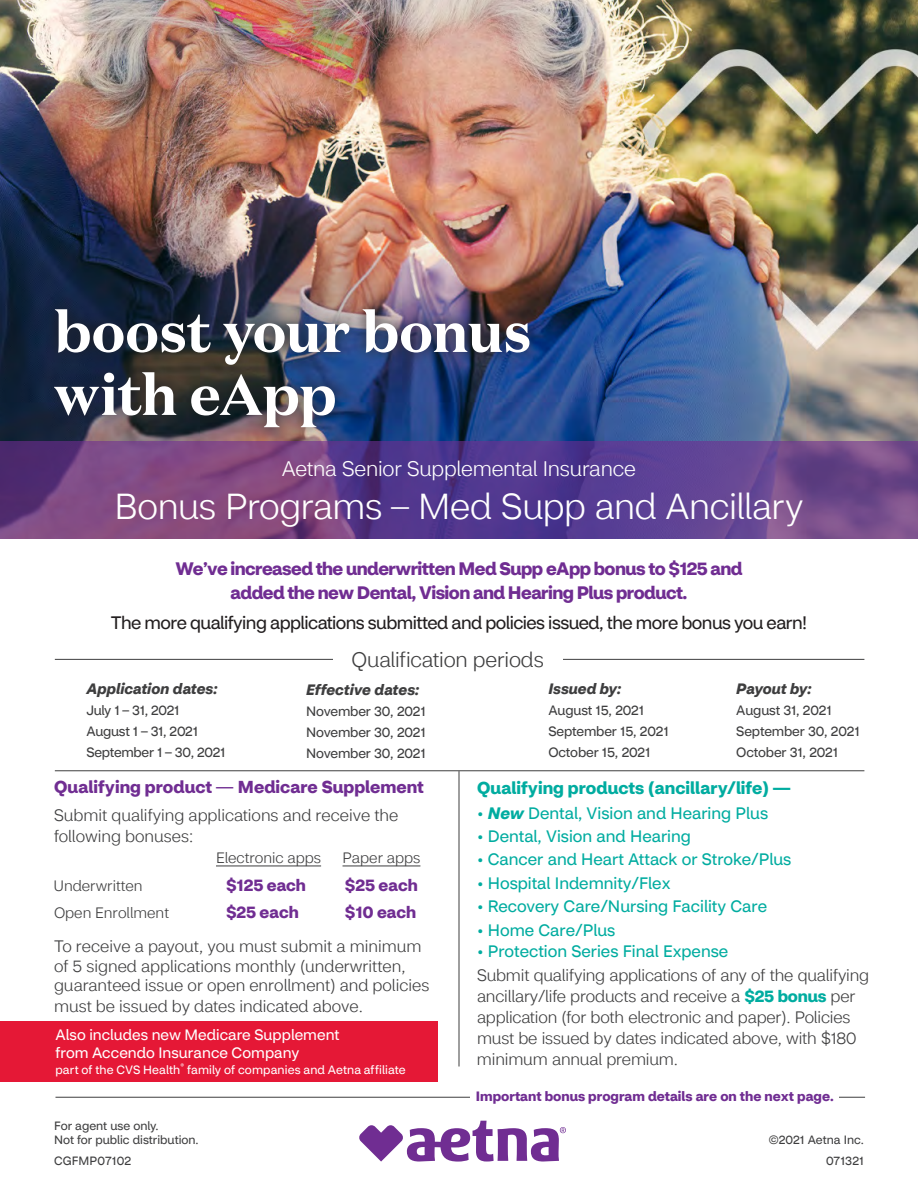
<style>
.page{position:relative;width:918px;height:1188px;background:#fff}
.page>*{position:absolute;margin:0;border:0;box-sizing:border-box;transform-origin:0 0}
.t1{font:700 57px/63px "Domaine Text";letter-spacing:-.02em;color:#fff}
.Program__Suite_of_So{font:300 36px "CVS Health Sans";letter-spacing:-.01em;color:#fff}
.Program__Suite_of_So-2{font:300 21px "CVS Health Sans";letter-spacing:-.01em;color:#fff}
.Program__Suite_of_So-3{font:300 21px "CVS Health Sans";letter-spacing:-.01em;color:#3e3e3f}
.Organizing_Principle{font:700 18px/24px "CVS Health Sans";letter-spacing:-.03em;color:#702d92;text-align:center}
.Organizing_Principle-2{font:18px "CVS Health Sans";letter-spacing:-.03em;color:#231f20}
.t2{font:700 17.25px "CVS Health Sans";color:#702d92}
.t3{font:700 17.25px "CVS Health Sans";color:#00aca0}
.Organizing_Principle-3{font:300 16.5px/21px "CVS Health Sans";color:#3e3e3f}
.t4{font:16.5px "CVS Health Sans";color:#00aca0}
.Organizing_Principle-4{font:700 16.5px "CVS Health Sans";color:#702d92}
.Chart_body{font:15px "CVS Health Sans";letter-spacing:.005em;color:#fff}
.t5{font:italic 700 15px "CVS Health Sans";color:#3e3e3f}
.Organizing_Principle-5{font:300 15px "CVS Health Sans";color:#3e3e3f}
.t6{font:13.5px "CVS Health Sans";letter-spacing:-.01em;color:#3e3e3f}
.t7{font:700 13.5px "CVS Health Sans";color:#702d92}
.Body_Text{font:12px/14.4px "CVS Health Sans";color:#3e3e3f}
.Chart_body-2{font:12px "CVS Health Sans";letter-spacing:.01em;color:#fff}
.Part_Number_Date_Cop{font:12px "CVS Health Sans";letter-spacing:.01em;color:#3e3e3f}
.s1{font-weight:400}
.s2{font-weight:700;font-style:italic}
.s3{font-weight:700;color:#00aca0}
</style>
<div class="page">
<img style="left:0;top:0;width:918px;height:441px">
<svg style="left:0;top:441px;width:918px;height:98px;background:#684188"></svg>
<hr style="left:56px;top:1097px;width:809px;height:1px;background:#3e3e3f">
<hr style="left:216px;top:866px;width:105px;height:1px;background:#3e3e3f">
<hr style="left:343px;top:866px;width:77px;height:1px;background:#3e3e3f">
<hr style="left:459px;top:771px;width:1px;height:295px;background:#3e3e3f">
<hr style="left:55px;top:659px;width:809px;height:1px;background:#3e3e3f">
<div style="left:333px;top:645px;width:229px;height:28px;background:#fff"></div>
<hr style="left:55px;top:770px;width:809px;height:1px;background:#3e3e3f">
<div style="left:471px;top:1091px;width:368px;height:19px;background:#fff"></div>
<div style="left:43px;top:296px;width:499px;height:144px;background:#231f20;opacity:.8"></div>
<div style="left:0;top:1021px;width:437px;height:61px;background:#e51836"></div>
<svg style="left:359px;top:1121px;width:207px;height:41px"></svg>
<p class="t1" style="left:54px;top:296px;width:479px">boost your bonus with eApp</p>
<h1 class="Program__Suite_of_So-2" style="left:282px;top:456px;width:355px">Aetna Senior Supplemental Insurance</h1>
<h1 class="Program__Suite_of_So" style="left:115px;top:485px;width:690px">Bonus Programs – Med Supp and Ancillary</h1>
<p class="Organizing_Principle" style="left:176px;top:557px;width:568px">We’ve increased the underwritten Med Supp eApp bonus to $125 and added the new Dental, Vision and Hearing Plus product.</p>
<p class="Organizing_Principle-2" style="left:111px;top:612px;width:698px">The more qualifying applications submitted and policies issued, the more bonus you earn!</p>
<p class="t5" style="left:87px;top:679px;width:133px">Application dates:</p>
<p class="t6" style="left:87px;top:702px;width:95px">July 1 – 31, 2021</p>
<p class="t6" style="left:87px;top:723px;width:113px">August 1 – 31, 2021</p>
<p class="t6" style="left:87px;top:744px;width:140px">September 1 – 30, 2021</p>
<h1 class="Program__Suite_of_So-3" style="left:351px;top:647px;width:194px">Qualification periods</h1>
<p class="t5" style="left:306px;top:680px;width:115px">Effective dates:</p>
<p class="t6" style="left:306px;top:703px;width:121px">November 30, 2021</p>
<p class="t6" style="left:306px;top:724px;width:121px">November 30, 2021</p>
<p class="t6" style="left:306px;top:745px;width:121px">November 30, 2021</p>
<p class="t5" style="left:548px;top:679px;width:74px">Issued by:</p>
<p class="t6" style="left:548px;top:702px;width:97px">August 15, 2021</p>
<p class="t6" style="left:548px;top:723px;width:122px">September 15, 2021</p>
<p class="t6" style="left:548px;top:744px;width:104px">October 15, 2021</p>
<p class="t5" style="left:736px;top:679px;width:77px">Payout by:</p>
<p class="t6" style="left:736px;top:702px;width:97px">August 31, 2021</p>
<p class="t6" style="left:736px;top:723px;width:125px">September 30, 2021</p>
<p class="t6" style="left:736px;top:744px;width:103px">October 31, 2021</p>
<p class="t2" style="left:54px;top:776px;width:371px">Qualifying product <span class="s1">―</span> Medicare Supplement</p>
<p class="Organizing_Principle-3" style="left:54px;top:805px;width:346px">Submit qualifying applications and receive the following bonuses:</p>
<p class="Organizing_Principle-5" style="left:216px;top:849px;width:107px">Electronic apps</p>
<p class="Organizing_Principle-5" style="left:343px;top:849px;width:79px">Paper apps</p>
<p class="Organizing_Principle-5" style="left:54px;top:876px;width:90px">Underwritten</p>
<p class="Organizing_Principle-4" style="left:226px;top:874px;width:82px">$125 each</p>
<p class="Organizing_Principle-4" style="left:345px;top:874px;width:74px">$25 each</p>
<p class="Organizing_Principle-5" style="left:54px;top:904px;width:117px">Open Enrollment</p>
<p class="Organizing_Principle-4" style="left:226px;top:902px;width:74px">$25 each</p>
<p class="Organizing_Principle-4" style="left:345px;top:902px;width:73px">$10 each</p>
<p class="Organizing_Principle-3" style="left:54px;top:936px;width:377px;line-height:20.2px">To receive a payout, you must submit a minimum of 5 signed applications monthly (underwritten, guaranteed issue or open enrollment) and policies must be issued by dates indicated above.</p>
<p class="Chart_body" style="left:56px;top:1026px;width:286px">Also includes new Medicare Supplement</p>
<p class="Chart_body" style="left:56px;top:1043px;width:245px">from Accendo Insurance Company</p>
<p class="Chart_body-2" style="left:56px;top:1062px;width:352px">part of the CVS Health<sup>®</sup> family of companies and Aetna affiliate</p>
<p class="Body_Text" style="left:54px;top:1119px;width:146px">For agent use only.<br>Not for public distribution.</p>
<p class="t3" style="left:477px;top:777px;width:315px">Qualifying products (ancillary/life) ―</p>
<p class="t4" style="left:477px;top:803px;width:293px">• <span class="s2">New</span> Dental, Vision and Hearing Plus</p>
<p class="t4" style="left:477px;top:826px;width:215px">• Dental, Vision and Hearing</p>
<p class="t4" style="left:477px;top:850px;width:316px">• Cancer and Heart Attack or Stroke/Plus</p>
<p class="t4" style="left:477px;top:873px;width:195px">• Hospital Indemnity/Flex</p>
<p class="t4" style="left:477px;top:896px;width:292px">• Recovery Care/Nursing Facility Care</p>
<p class="t4" style="left:477px;top:920px;width:140px">• Home Care/Plus</p>
<p class="t4" style="left:477px;top:941px;width:253px">• Protection Series Final Expense</p>
<p class="Organizing_Principle-3" style="left:477px;top:965px;width:394px">Submit qualifying applications of any of the qualifying ancillary/life products and receive a <span class="s3">$25 bonus</span> per application (for both electronic and paper). Policies must be issued by dates indicated above, with $180 minimum annual premium.</p>
<p class="t7" style="left:476px;top:1088px;width:359px">Important bonus program details are on the next page.</p>
<p class="Body_Text" style="left:769px;top:1133px;width:97px">©2021 Aetna Inc.</p>
<p class="Part_Number_Date_Cop" style="left:54px;top:1154px;width:79px">CGFMP07102</p>
<p class="Part_Number_Date_Cop" style="left:826px;top:1154px;width:39px">071321</p>
</div>
